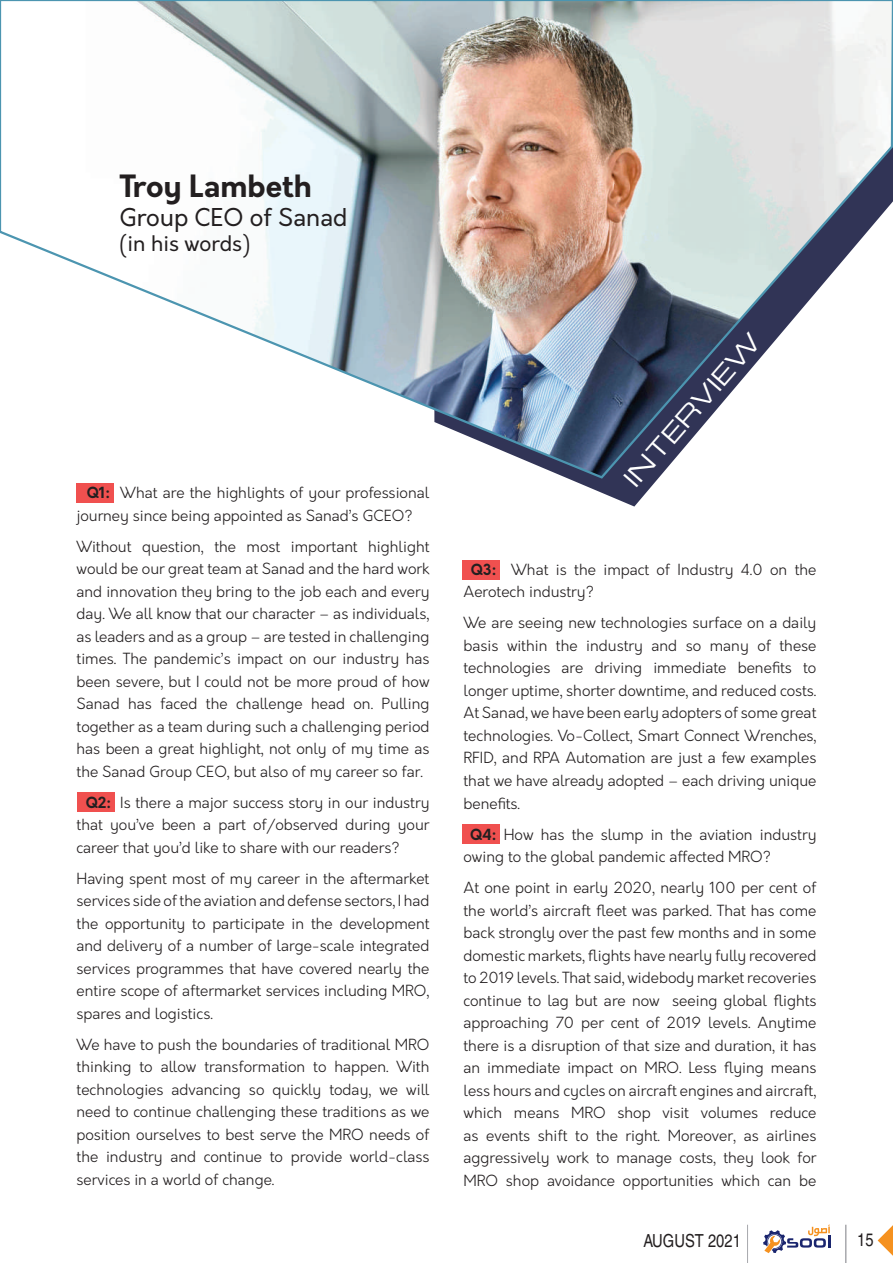
<style>
.page{position:relative;width:893px;height:1263px;background:#fff}
.page>*{position:absolute;margin:0;border:0;box-sizing:border-box;transform-origin:0 0}
.t1{font:700 30px "Orkney";color:#231f20}
.t2{font:24px "Orkney";color:#231f20}
.t3{font:24px "Michroma";color:#fff}
.t4{font:21px "Orkney";color:#231f20}
.t5{font:condensed 18px "Helvetica CE";color:#231f20}
.t6{font:300 15px/22.5px "Orkney";color:#231f20;text-align:justify}
.s1{font-weight:700}
</style>
<div class="page">
<svg style="left:763px;top:1225px;width:67px;height:28px"></svg>
<hr style="left:845px;top:1225px;width:1px;height:38px;background:#a8a9ad">
<hr style="left:747px;top:1225px;width:1px;height:38px;background:#a8a9ad">
<svg style="left:878px;top:1225px;width:15px;height:31px"></svg>
<svg style="left:572px;top:480px;width:85px;height:26px"></svg>
<img style="left:0;top:0;width:893px;height:480px">
<div style="left:76px;top:483px;width:38px;height:20px;background:#f0504f"></div>
<div style="left:462px;top:560px;width:38px;height:19px;background:#f0504f"></div>
<div style="left:462px;top:824px;width:38px;height:20px;background:#f0504f"></div>
<div style="left:77px;top:792px;width:38px;height:20px;background:#f0504f"></div>
<h1 class="t1" style="left:119px;top:166px;width:194px">Troy Lambeth</h1>
<h2 class="t2" style="left:119px;top:201px;width:230px">Group CEO of Sanad</h2>
<h3 class="t4" style="left:119px;top:230px;width:133px">(in his words)</h3>
<p class="t6" style="left:77px;top:482px;width:354px;text-indent:10px"><span class="s1">Q1:</span> What are the highlights of your professional journey since being appointed as Sanad’s GCEO?</p>
<p class="t6" style="left:77px;top:535px;width:354px">Without question, the most important highlight would be our great team at Sanad and the hard work and innovation they bring to the job each and every day. We all know that our character – as individuals, as leaders and as a group – are tested in challenging times. The pandemic’s impact on our industry has been severe, but I could not be more proud of how Sanad has faced the challenge head on. Pulling together as a team during such a challenging period has been a great highlight, not only of my time as the Sanad Group CEO, but also of my career so far.</p>
<p class="t6" style="left:77px;top:791px;width:354px;text-indent:9px"><span class="s1">Q2:</span> Is there a major success story in our industry that you’ve been a part of/observed during your career that you’d like to share with our readers?</p>
<p class="t6" style="left:77px;top:867px;width:354px">Having spent most of my career in the aftermarket services side of the aviation and defense sectors, I had the opportunity to participate in the development and delivery of a number of large-scale integrated services programmes that have covered nearly the entire scope of aftermarket services including MRO, spares and logistics.</p>
<p class="t6" style="left:77px;top:1033px;width:354px">We have to push the boundaries of traditional MRO thinking to allow transformation to happen. With technologies advancing so quickly today, we will need to continue challenging these traditions as we position ourselves to best serve the MRO needs of the industry and continue to provide world-class services in a world of change.</p>
<h2 class="t3" style="left:619px;top:474px;width:195px;rotate:-49deg">INTERVIEW</h2>
<p class="t6" style="left:463px;top:558px;width:354px;text-indent:7px"><span class="s1">Q3:</span> What is the impact of Industry 4.0 on the<br>Aerotech industry?</p>
<p class="t6" style="left:463px;top:612px;width:354px">We are seeing new technologies surface on a daily basis within the industry and so many of these technologies are driving immediate benefits to longer uptime, shorter downtime, and reduced costs.<br>At Sanad, we have been early adopters of some great technologies. Vo-Collect, Smart Connect Wrenches, RFID, and RPA Automation are just a few examples that we have already adopted – each driving unique benefits.</p>
<p class="t6" style="left:463px;top:823px;width:354px;text-indent:7px"><span class="s1">Q4:</span> How has the slump in the aviation industry owing to the global pandemic affected MRO?</p>
<p class="t6" style="left:463px;top:877px;width:354px">At one point in early 2020, nearly 100 per cent of the world’s aircraft fleet was parked. That has come back strongly over the past few months and in some domestic markets, flights have nearly fully recovered to 2019 levels. That said, widebody market recoveries continue to lag but are now seeing global flights approaching 70 per cent of 2019 levels. Anytime there is a disruption of that size and duration, it has an immediate impact on MRO. Less flying means less hours and cycles on aircraft engines and aircraft, which means MRO shop visit volumes reduce as events shift to the right. Moreover, as airlines aggressively work to manage costs, they look for MRO shop avoidance opportunities which can be</p>
<p class="t5" style="left:643px;top:1230px;width:99px">AUGUST 2021</p>
<p class="t5" style="left:857px;top:1229px;width:18px">15</p>
</div>
